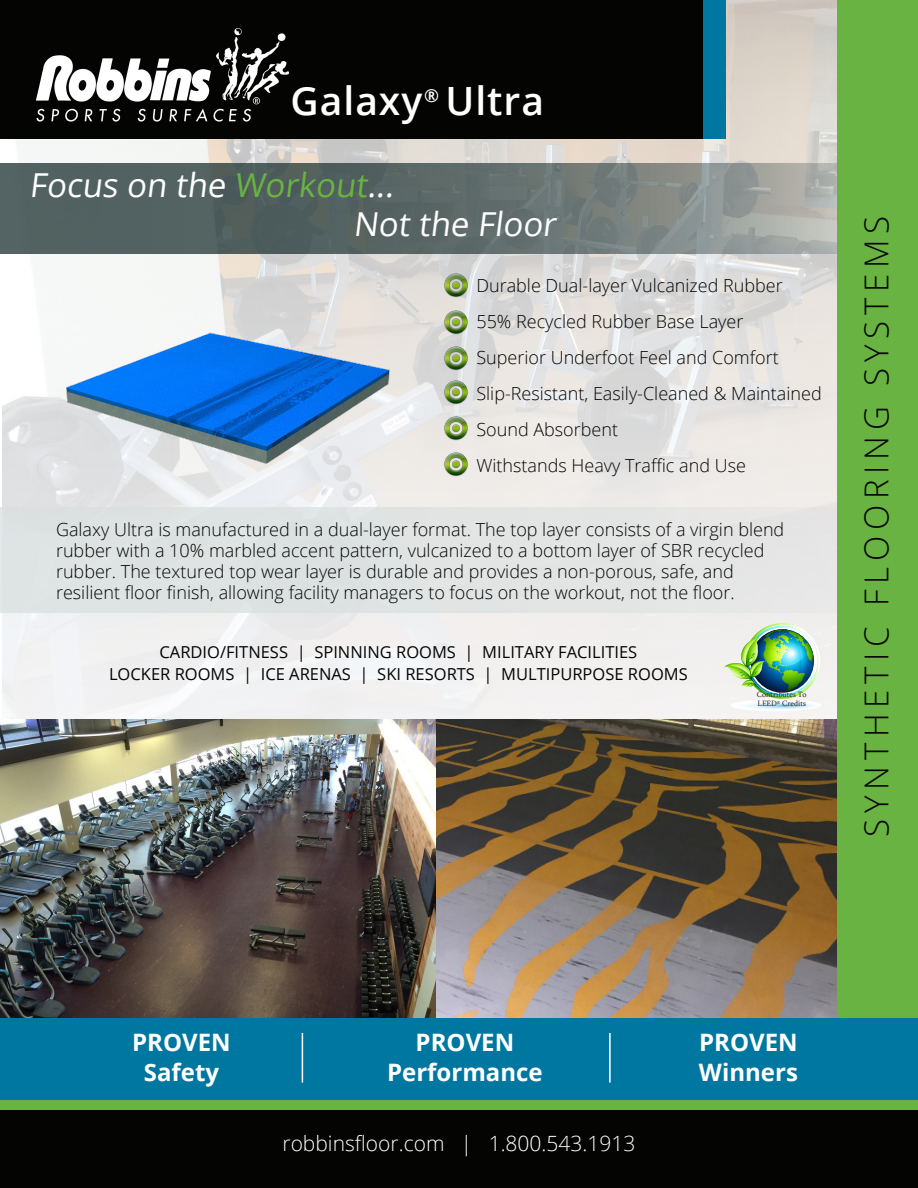
<style>
.page{position:relative;width:918px;height:1188px;background:#fff}
.page>*{position:absolute;margin:0;border:0;box-sizing:border-box;transform-origin:0 0}
.t1{font:600 39px "Open Sans";letter-spacing:.025em;color:#fff}
.t2{font:33px "Open Sans";color:#fff}
.t3{font:300 33px "Open Sans";letter-spacing:.175em;color:#040503}
.t4{font:700 24px "Open Sans";color:#fff}
.t5{font:300 21px "Open Sans";color:#fff}
.t6{font:300 18px/21px "Open Sans";color:#040503}
.t7{font:600 18px "Open Sans";color:#fff}
.t8{font:16.5px "Open Sans";color:#040503}
.t9{font:7.95px/9.4px "Sylfaen";color:#282425}
.s1{color:#69b342}
</style>
<div class="page">
<img style="left:2px;top:0;width:836px;height:719px">
<img style="left:43px;top:272px;width:379px;height:218px">
<svg style="left:0;top:163px;width:838px;height:90px;background:#687472"></svg>
<div style="left:0;top:507px;width:918px;height:105px;background:#e1e4e3"></div>
<img style="left:443px;top:272px;width:27px;height:26px">
<img style="left:443px;top:309px;width:27px;height:27px">
<img style="left:443px;top:344px;width:27px;height:27px">
<img style="left:0;top:719px;width:437px;height:299px">
<img style="left:443px;top:379px;width:27px;height:27px">
<img style="left:437px;top:719px;width:401px;height:299px">
<img style="left:443px;top:415px;width:27px;height:27px">
<img style="left:443px;top:451px;width:27px;height:27px">
<img style="left:724px;top:620px;width:101px;height:91px">
<div style="left:19px;top:0;width:707px;height:138px;background:#0077a0"></div>
<div style="left:0;top:0;width:702px;height:138px;background:#040503"></div>
<img style="left:36px;top:28px;width:253px;height:94px">
<div style="left:838px;top:0;width:80px;height:1019px;background:#69b342"></div>
<div style="left:0;top:1084px;width:918px;height:104px;background:#69b342"></div>
<div style="left:0;top:1110px;width:918px;height:78px;background:#040503"></div>
<div style="left:0;top:1018px;width:918px;height:82px;background:#0077a0"></div>
<hr style="left:302px;top:1033px;width:1px;height:50px;background:#fff">
<hr style="left:609px;top:1033px;width:2px;height:50px;background:#fff">
<p class="t1" style="left:291px;top:74px;width:255px">Galaxy Ultra</p>
<p class="t7" style="left:424px;top:83px;width:16px">®</p>
<p class="t2" style="left:29px;top:163px;width:371px">Focus on the <span class="s1">Workout</span>...</p>
<p class="t2" style="left:353px;top:202px;width:210px">Not the Floor</p>
<p class="t6" style="left:476px;top:274px;width:308px">Durable Dual-layer Vulcanized Rubber</p>
<p class="t6" style="left:476px;top:310px;width:269px">55% Recycled Rubber Base Layer</p>
<p class="t6" style="left:476px;top:346px;width:304px">Superior Underfoot Feel and Comfort</p>
<p class="t6" style="left:476px;top:382px;width:347px">Slip-Resistant, Easily-Cleaned &amp; Maintained</p>
<p class="t6" style="left:476px;top:418px;width:143px">Sound Absorbent</p>
<p class="t6" style="left:476px;top:454px;width:271px">Withstands Heavy Traffic and Use</p>
<p class="t6" style="left:56px;top:518px;width:730px">Galaxy Ultra is manufactured in a dual-layer format. The top layer consists of a virgin blend rubber with a 10% marbled accent pattern, vulcanized to a bottom layer of SBR recycled rubber. The textured top wear layer is durable and provides a non-porous, safe, and resilient floor finish, allowing facility managers to focus on the workout, not the floor.</p>
<p class="t8" style="left:160px;top:640px;width:479px">CARDIO/FITNESS | SPINNING ROOMS | MILITARY FACILITIES</p>
<p class="t8" style="left:109px;top:663px;width:580px">LOCKER ROOMS | ICE ARENAS | SKI RESORTS | MULTIPURPOSE ROOMS</p>
<p class="t9" style="left:757px;top:689px;width:51px">Contributes To<br>LEED<sup>®</sup> Credits</p>
<p class="t3" style="left:854px;top:837px;width:622px;rotate:-90deg">SYNTHETIC FLOORING SYSTEMS</p>
<p class="t4" style="left:132px;top:1026px;width:100px">PROVEN</p>
<p class="t4" style="left:144px;top:1056px;width:77px">Safety</p>
<p class="t4" style="left:416px;top:1026px;width:100px">PROVEN</p>
<p class="t4" style="left:387px;top:1056px;width:157px">Performance</p>
<p class="t5" style="left:283px;top:1129px;width:355px">robbinsfloor.com | 1.800.543.1913</p>
<p class="t4" style="left:699px;top:1026px;width:100px">PROVEN</p>
<p class="t4" style="left:699px;top:1056px;width:101px">Winners</p>
</div>
